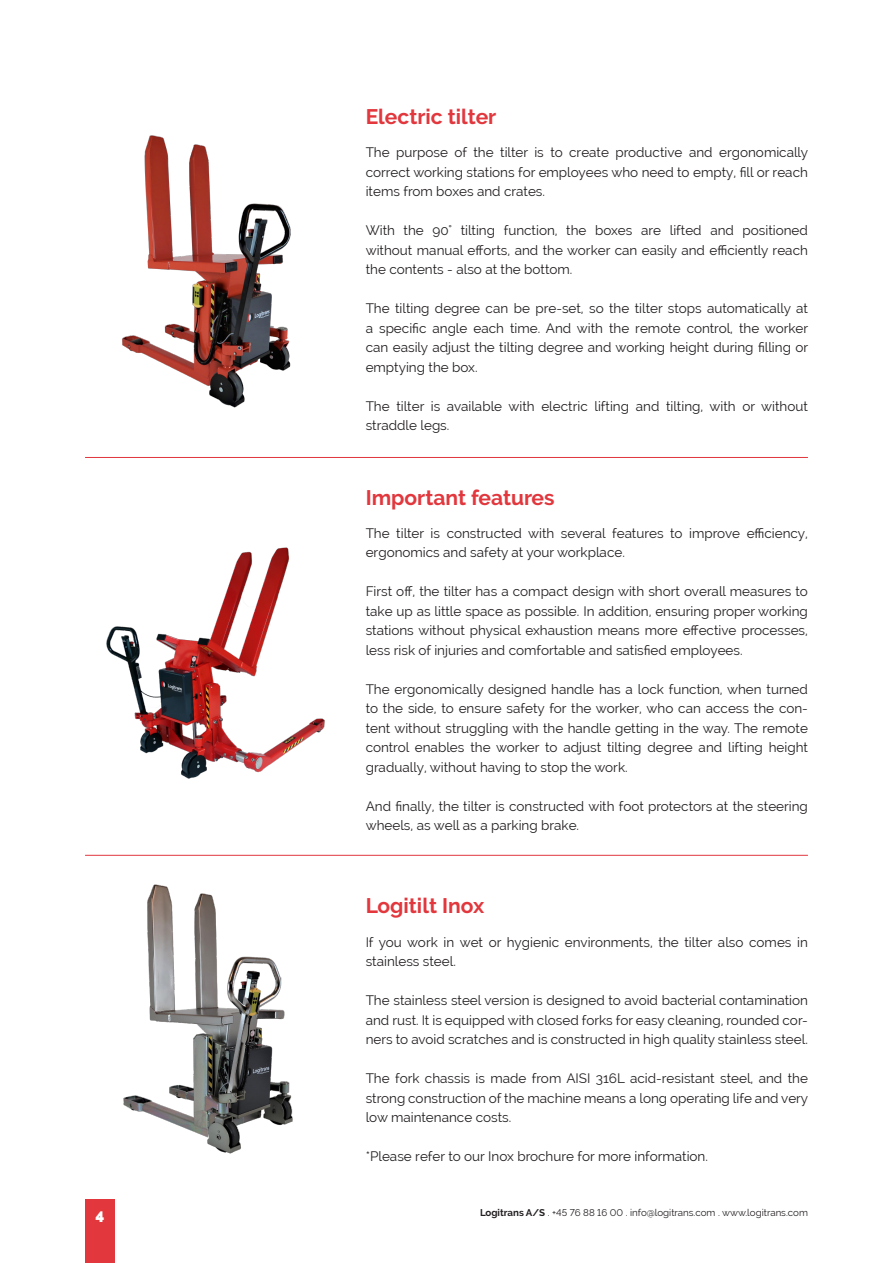
<style>
.page{position:relative;width:893px;height:1263px;background:#fff}
.page>*{position:absolute;margin:0;border:0;box-sizing:border-box;transform-origin:0 0}
.t1{font:700 21px "Raleway";color:#e1373d}
.t2{font:900 15px "Raleway";color:#fff}
.t3{font:13.5px/19.5px "Raleway";color:#231f20;text-align:justify}
.t4{font:9.75px "Raleway";color:#231f20}
.s1{font-weight:700}
</style>
<div class="page">
<div style="left:85px;top:1199px;width:30px;height:64px;background:#e1373d"></div>
<hr style="left:85px;top:457px;width:723px;height:1px;background:#e1373d">
<hr style="left:85px;top:855px;width:723px;height:1px;background:#e1373d">
<img style="left:123px;top:884px;width:170px;height:270px">
<img style="left:122px;top:135px;width:169px;height:273px">
<img style="left:106px;top:547px;width:219px;height:232px">
<p class="t1" style="left:366px;top:104px;width:132px">Electric tilter</p>
<p class="t3" style="left:366px;top:143px;width:444px">The purpose of the tilter is to create productive and ergonomically correct working stations for employees who need to empty, fill or reach items from boxes and crates.</p>
<p class="t3" style="left:366px;top:221px;width:444px">With the 90° tilting function, the boxes are lifted and positioned without manual efforts, and the worker can easily and efficiently reach the contents - also at the bottom.</p>
<p class="t3" style="left:366px;top:299px;width:444px">The tilting degree can be pre-set, so the tilter stops automatically at a specific angle each time. And with the remote control, the worker can easily adjust the tilting degree and working height during filling or emptying the box.</p>
<p class="t3" style="left:366px;top:396px;width:444px">The tilter is available with electric lifting and tilting, with or without straddle legs.</p>
<p class="t1" style="left:366px;top:485px;width:190px">Important features</p>
<p class="t3" style="left:366px;top:523px;width:444px">The tilter is constructed with several features to improve efficiency, ergonomics and safety at your workplace.</p>
<p class="t3" style="left:366px;top:582px;width:444px">First off, the tilter has a compact design with short overall measures to take up as little space as possible. In addition, ensuring proper working stations without physical exhaustion means more effective processes, less risk of injuries and comfortable and satisfied employees.</p>
<p class="t3" style="left:366px;top:679px;width:444px">The ergonomically designed handle has a lock function, when turned to the side, to ensure safety for the worker, who can access the con&shy;tent without struggling with the handle getting in the way. The remote control enables the worker to adjust tilting degree and lifting height gradually, without having to stop the work.</p>
<p class="t3" style="left:366px;top:796px;width:444px">And finally, the tilter is constructed with foot protectors at the steering wheels, as well as a parking brake.</p>
<p class="t1" style="left:366px;top:894px;width:120px">Logitilt Inox</p>
<p class="t3" style="left:366px;top:932px;width:444px">If you work in wet or hygienic environments, the tilter also comes in stainless steel.</p>
<p class="t3" style="left:366px;top:990px;width:444px">The stainless steel version is designed to avoid bacterial contamination and rust. It is equipped with closed forks for easy cleaning, rounded cor&shy;ners to avoid scratches and is constructed in high quality stainless steel.</p>
<p class="t3" style="left:366px;top:1068px;width:444px">The fork chassis is made from AISI 316L acid-resistant steel, and the strong construction of the machine means a long operating life and very low maintenance costs.</p>
<p class="t3" style="left:366px;top:1146px;width:344px">*Please refer to our Inox brochure for more information.</p>
<p class="t2" style="left:95px;top:1208px;width:10px">4</p>
<p class="t4" style="left:480px;top:1207px;width:329px"><span class="s1">Logitrans A/S</span> . +45 76 88 16 00 . info@logitrans.com . www.logitrans.com</p>
</div>
